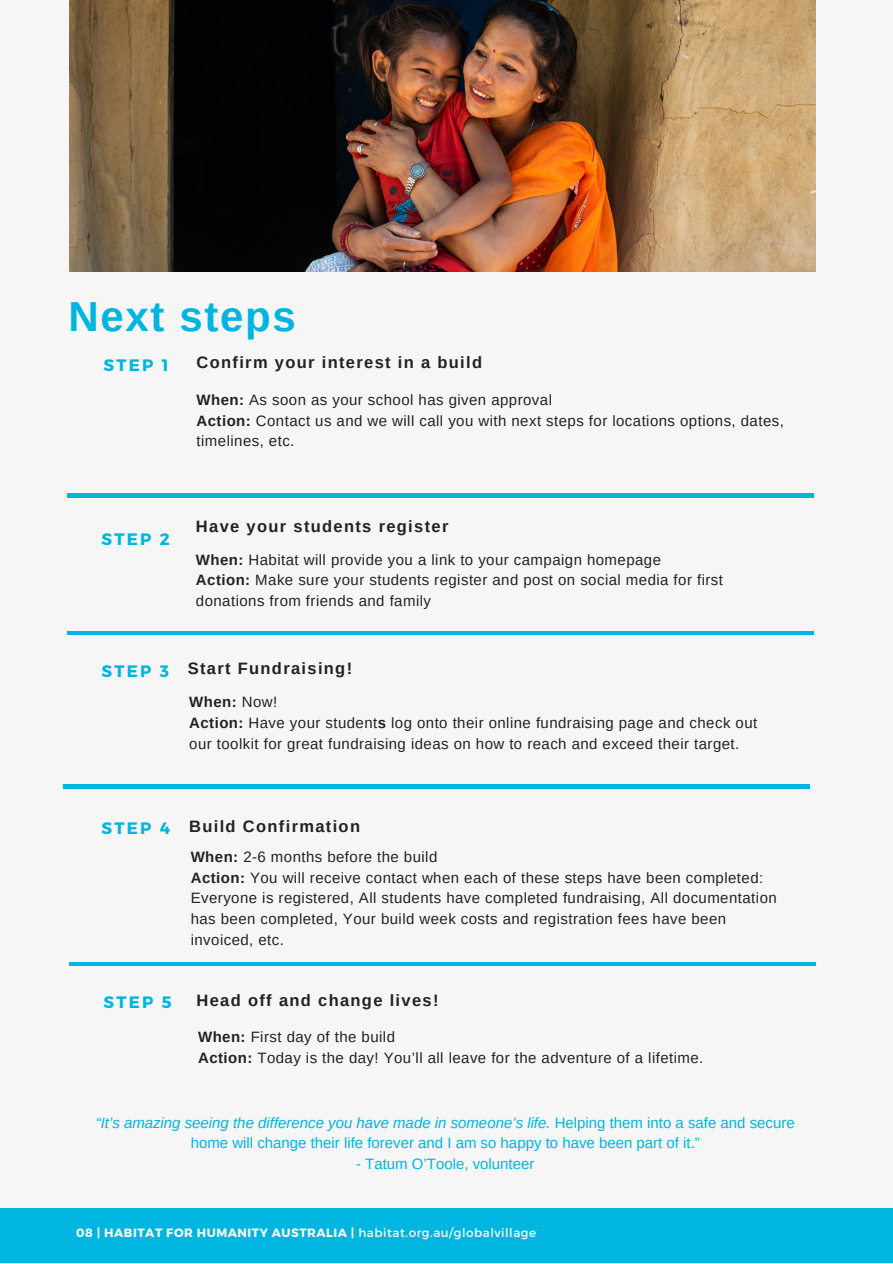
<style>
.page{position:relative;width:893px;height:1264px;background:#fff}
.page>*{position:absolute;margin:0;border:0;box-sizing:border-box;transform-origin:0 0}
.t1{font:700 42px "Arimo";letter-spacing:.04em;color:#00b5df}
.t2{font:700 16.5px "Arimo";letter-spacing:.08em;color:#222}
.t3{font:700 16.5px "Montserrat";letter-spacing:.14em;color:#00b5df}
.t4{font:15px/20.7px "Arimo";letter-spacing:.03em;color:#222}
.t5{font:15px/20.2px "Arimo";color:#00b5df;text-align:center}
.t6{font:700 15px "Arimo";color:#222}
.t7{font:700 12px "Montserrat";letter-spacing:.045em;color:#fff}
.s1{font-weight:700}
.s2{font-weight:400}
.s3{font-style:italic}
</style>
<div class="page">
<div style="left:0;top:0;width:892px;height:1262px;background:#f6f6f6"></div>
<img style="left:69px;top:0;width:746px;height:271px">
<hr style="left:68px;top:494px;width:746px;height:3px;background:#00b5df">
<hr style="left:67px;top:631px;width:746px;height:3px;background:#00b5df">
<hr style="left:63px;top:785px;width:747px;height:3px;background:#00b5df">
<hr style="left:69px;top:962px;width:746px;height:3px;background:#00b5df">
<div style="left:0;top:1208px;width:892px;height:54px;background:#00b5df"></div>
<p class="t1" style="left:68px;top:293px;width:229px">Next steps</p>
<p class="t3" style="left:103px;top:354px;width:67px">STEP 1</p>
<p class="t2" style="left:196px;top:353px;width:287px">Confirm your interest in a build</p>
<p class="t4" style="left:196px;top:389px;width:357px"><span class="s1">When:</span> As soon as your school has given approval</p>
<p class="t4" style="left:196px;top:410px;width:588px"><span class="s1">Action:</span> Contact us and we will call you with next steps for locations options, dates, timelines, etc.</p>
<p class="t3" style="left:101px;top:528px;width:70px">STEP 2</p>
<p class="t2" style="left:196px;top:517px;width:254px">Have your students register</p>
<p class="t4" style="left:196px;top:549px;width:466px"><span class="s1">When:</span> Habitat will provide you a link to your campaign homepage</p>
<p class="t4" style="left:196px;top:570px;width:528px"><span class="s1">Action:</span> Make sure your students register and post on social media for first donations from friends and family</p>
<p class="t3" style="left:101px;top:660px;width:69px">STEP 3</p>
<p class="t2" style="left:188px;top:659px;width:166px">Start Fundraising!</p>
<p class="t6" style="left:189px;top:693px;width:90px">When: <span class="s2">Now!</span></p>
<p class="t4" style="left:189px;top:712px;width:569px"><span class="s1">Action:</span> Have your student<span class="s1">s</span> log onto their online fundraising page and check out our toolkit for great fundraising ideas on how to reach and exceed their target.</p>
<p class="t3" style="left:101px;top:817px;width:70px">STEP 4</p>
<p class="t3" style="left:103px;top:991px;width:70px">STEP 5</p>
<p class="t2" style="left:189px;top:816px;width:172px">Build Confirmation</p>
<p class="t4" style="left:191px;top:846px;width:248px"><span class="s1">When:</span> 2-6 months before the build</p>
<p class="t4" style="left:191px;top:867px;width:587px"><span class="s1">Action:</span> You will receive contact when each of these steps have been completed:<br>Everyone is registered, All students have completed fundraising, All documentation has been completed, Your build week costs and registration fees have been invoiced, etc.</p>
<p class="t2" style="left:196px;top:990px;width:243px">Head off and change lives!</p>
<p class="t4" style="left:198px;top:1026px;width:198px"><span class="s1">When:</span> First day of the build</p>
<p class="t4" style="left:198px;top:1047px;width:507px"><span class="s1">Action:</span> Today is the day! You’ll all leave for the adventure of a lifetime.</p>
<p class="t5" style="left:96px;top:1112px;width:700px"><span class="s3">“It’s amazing seeing the difference you have made in someone’s life.</span> Helping them into a safe and secure home will change their life forever and I am so happy to have been part of it.”</p>
<p class="t5" style="left:356px;top:1153px;width:180px">- Tatum O’Toole, volunteer</p>
<p class="t7" style="left:76px;top:1224px;width:461px">08 | HABITAT FOR HUMANITY AUSTRALIA | <span class="s2">habitat.org.au/</span>06 | HABI<span class="s2">age</span></p>
</div>
